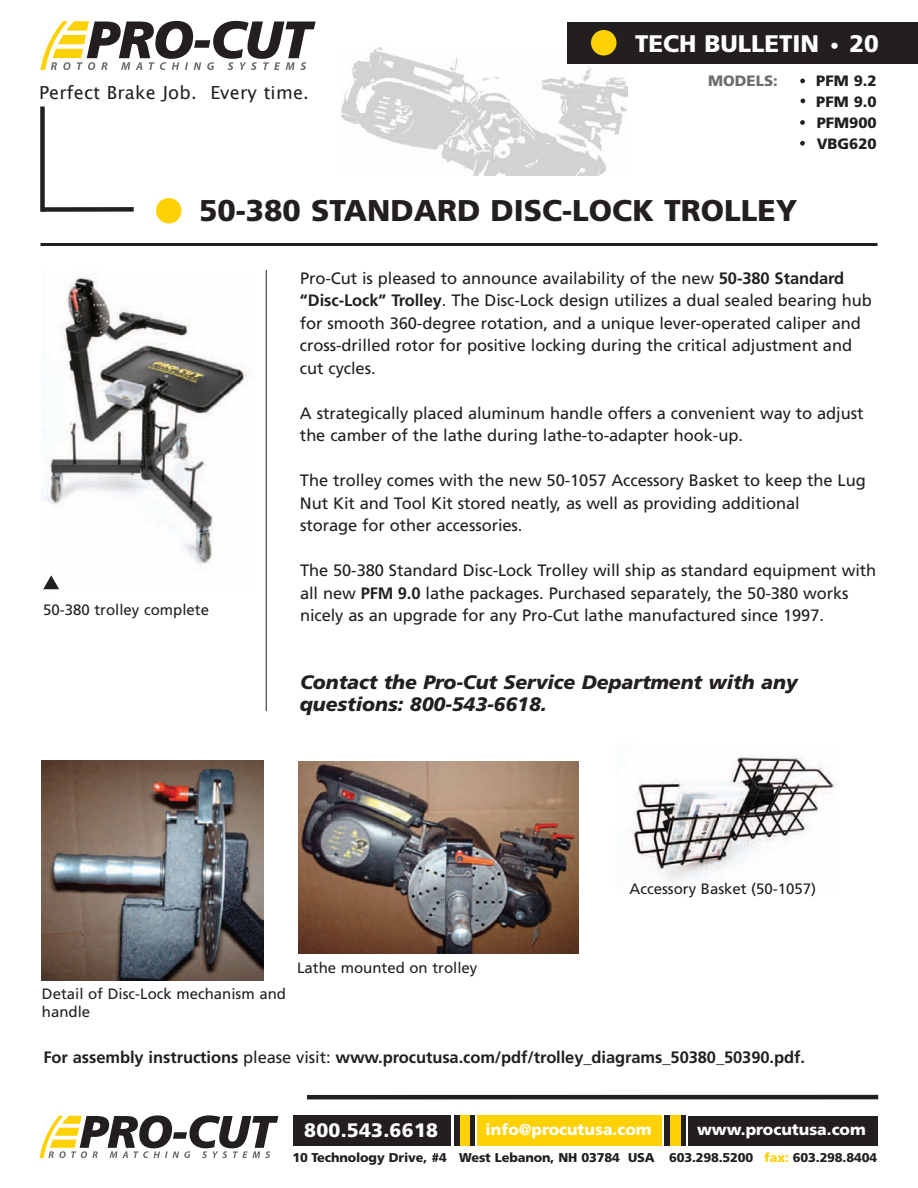
<style>
.page{position:relative;width:918px;height:1188px;background:#fff}
.page>*{position:absolute;margin:0;border:0;box-sizing:border-box;transform-origin:0 0}
.t1{font:900 30px "Frutiger";color:#231f20}
.t2{font:900 24px "Frutiger";color:#fff}
.t3{font:italic 900 19.5px/22.5px "Frutiger";letter-spacing:-.005em;color:#231f20}
.t4{font:900 19.5px "Frutiger";letter-spacing:.01em;color:#fff}
.t5{font:18px "Lucida Grande";letter-spacing:.01em;color:#231f20}
.t6{font:16.5px/22.5px "Frutiger";letter-spacing:-.005em;color:#231f20}
.t7{font:700 16.5px "Frutiger";letter-spacing:-.005em;color:#231f20}
.t8{font:900 15.75px "Frutiger";color:#fff}
.t9{font:15px/18px "Frutiger";color:#231f20}
.t10{font:900 15px/21px "Frutiger";color:#231f20;text-align:justify}
.t11{font:900 15px "Frutiger";color:#6c6d70}
.t12{font:900 12.75px "Frutiger";letter-spacing:-.01em;color:#231f20}
.s1{font-size:18px}
.s2{font-weight:700}
.s3{font-weight:400}
.s4{color:#fed105}
</style>
<div class="page">
<div style="left:476px;top:1115px;width:186px;height:31px;background:#fed105"></div>
<div style="left:42px;top:1095px;width:836px;height:5px;background:#231f20"></div>
<div style="left:686px;top:1116px;width:192px;height:30px;background:#231f20"></div>
<div style="left:40px;top:106px;width:5px;height:106px;background:#231f20"></div>
<div style="left:41px;top:207px;width:93px;height:5px;background:#231f20"></div>
<img style="left:341px;top:47px;width:287px;height:128px">
<div style="left:293px;top:1115px;width:159px;height:31px;background:#231f20"></div>
<hr style="left:451px;top:1115px;width:3px;height:31px;background:#fff">
<hr style="left:474px;top:1115px;width:3px;height:31px;background:#fff">
<div style="left:469px;top:1115px;width:5px;height:31px;background:#231f20"></div>
<div style="left:459px;top:1115px;width:10px;height:31px;background:#fed105"></div>
<div style="left:454px;top:1115px;width:5px;height:31px;background:#231f20"></div>
<hr style="left:685px;top:1116px;width:3px;height:30px;background:#fff">
<div style="left:680px;top:1116px;width:5px;height:30px;background:#231f20"></div>
<div style="left:670px;top:1116px;width:10px;height:30px;background:#fed105"></div>
<div style="left:665px;top:1116px;width:5px;height:30px;background:#231f20"></div>
<div style="left:567px;top:22px;width:351px;height:42px;background:#231f20"></div>
<div style="left:591px;top:30px;width:25px;height:26px;background:#fed105;border-radius:50%"></div>
<hr style="left:40px;top:243px;width:838px;height:3px;background:#231f20">
<svg style="left:800px;top:78px;width:5px;height:5px"></svg>
<div style="left:156px;top:198px;width:26px;height:26px;background:#fed105;border-radius:50%"></div>
<img style="left:42px;top:277px;width:207px;height:313px">
<div style="left:40px;top:986px;width:267px;height:126px;background:#fff"></div>
<img style="left:41px;top:760px;width:222px;height:221px">
<img style="left:298px;top:762px;width:280px;height:191px">
<svg style="left:43px;top:575px;width:16px;height:14px"></svg>
<hr style="left:266px;top:270px;width:1px;height:441px;background:#231f20">
<svg style="left:801px;top:99px;width:4px;height:4px"></svg>
<svg style="left:800px;top:120px;width:5px;height:5px"></svg>
<svg style="left:800px;top:141px;width:5px;height:5px"></svg>
<img style="left:631px;top:755px;width:207px;height:126px">
<svg style="left:40px;top:1115px;width:238px;height:43px"></svg>
<svg style="left:40px;top:21px;width:276px;height:49px"></svg>
<p class="t5" style="left:39px;top:82px;width:272px">Perfect Brake Job. Every time.</p>
<h2 class="t2" style="left:635px;top:29px;width:245px">TECH BULLETIN <span class="s1">•</span> 20</h2>
<p class="t11" style="left:708px;top:71px;width:71px">MODELS:</p>
<p class="t10" style="left:816px;top:70px;width:62px">PFM 9.2<br>PFM 9.0<br>PFM900<br>VBG620</p>
<h1 class="t1" style="left:199px;top:193px;width:600px">50-380 STANDARD DISC-LOCK TROLLEY</h1>
<p class="t9" style="left:43px;top:601px;width:167px">50-380 trolley complete</p>
<p class="t6" style="left:300px;top:267px;width:573px">Pro-Cut is pleased to announce availability of the new <span class="s2">50-380 Standard “Disc-Lock” Trolley</span>. The Disc-Lock design utilizes a dual sealed bearing hub for smooth 360-degree rotation, and a unique lever-operated caliper and cross-drilled rotor for positive locking during the critical adjustment and cut cycles.</p>
<p class="t6" style="left:300px;top:402px;width:565px">A strategically placed aluminum handle offers a convenient way to adjust the camber of the lathe during lathe-to-adapter hook-up.</p>
<p class="t6" style="left:300px;top:469px;width:567px">The trolley comes with the new 50-1057 Accessory Basket to keep the Lug<br>Nut Kit and Tool Kit stored neatly, as well as providing additional<br>storage for other accessories.</p>
<p class="t6" style="left:300px;top:559px;width:578px">The 50-380 Standard Disc-Lock Trolley will ship as standard equipment with all new <span class="s2">PFM 9.0</span> lathe packages. Purchased separately, the 50-380 works nicely as an upgrade for any Pro-Cut lathe manufactured since 1997.</p>
<p class="t3" style="left:300px;top:671px;width:499px">Contact the Pro-Cut Service Department with any questions: 800-543-6618.</p>
<p class="t9" style="left:297px;top:959px;width:182px">Lathe mounted on trolley</p>
<p class="t9" style="left:630px;top:880px;width:188px">Accessory Basket (50-1057)</p>
<p class="t9" style="left:42px;top:985px;width:246px">Detail of Disc-Lock mechanism and handle</p>
<p class="t7" style="left:44px;top:1048px;width:763px">For assembly instructions <span class="s3">please visit:</span> www.procutusa.com/pdf/trolley_diagrams_50380_50390.pdf.</p>
<p class="t4" style="left:304px;top:1119px;width:135px">800.543.6618</p>
<p class="t8" style="left:486px;top:1120px;width:167px">info@procutusa.com</p>
<p class="t8" style="left:697px;top:1120px;width:170px">www.procutusa.com</p>
<p class="t12" style="left:292px;top:1149px;width:586px">10 Technology Drive, #4 West Lebanon, NH 03784 USA 603.298.5200 <span class="s4">fax:</span> 603.298.8404</p>
</div>
